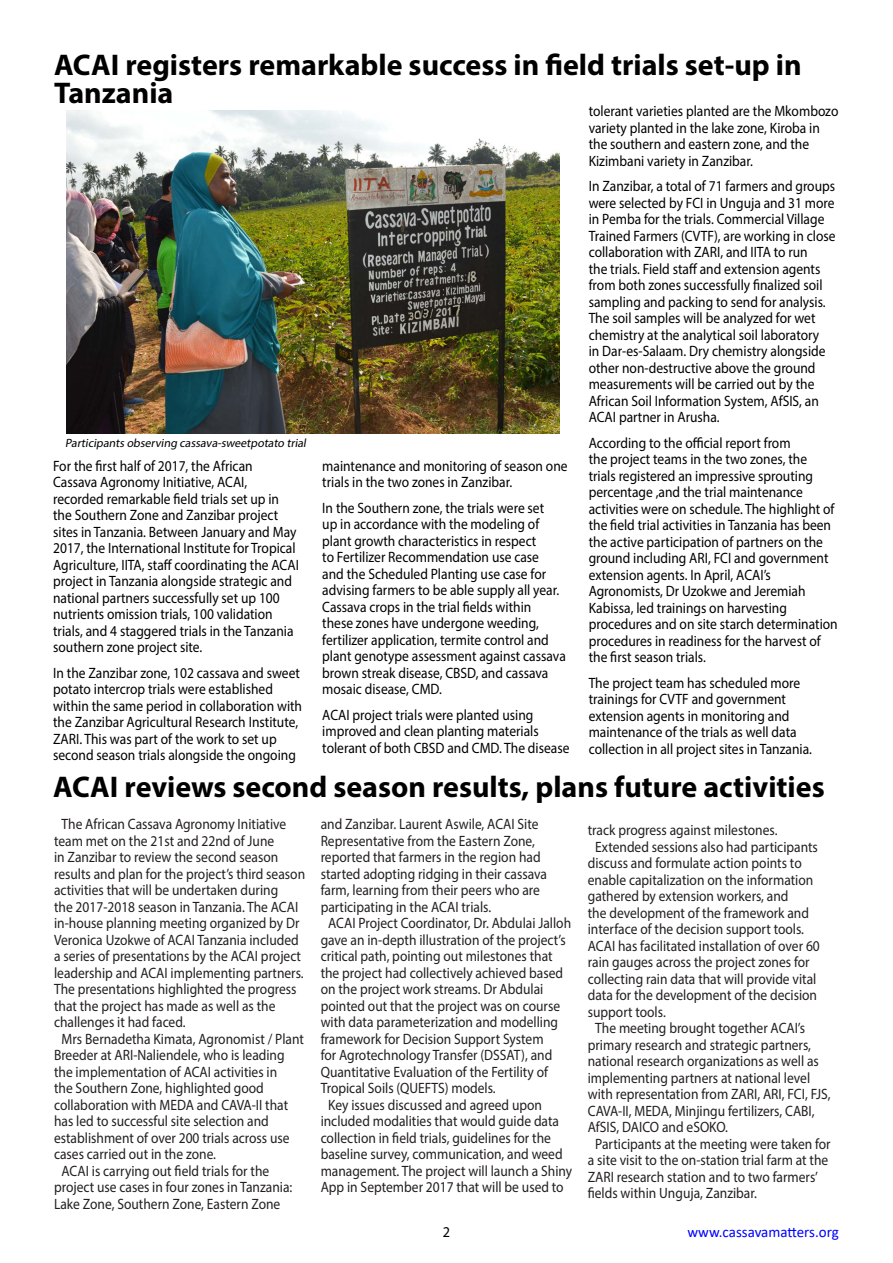
<style>
.page{position:relative;width:893px;height:1263px;background:#fff}
.page>*{position:absolute;margin:0;border:0;box-sizing:border-box;transform-origin:0 0}
.Body_text{font:700 30px/28.5px "Myriad Pro";color:#000}
.Body_text-2{font:15px/16.5px "Myriad Pro";color:#000;scale:.9 1}
.Body_text_with_inden{font:15px/16.5px "Myriad Pro";color:#231f20;scale:.9 1}
.t1{font:15px "Calibri";color:#00f}
.Body_text-3{font:15px "Myriad Pro";color:#000;scale:.95 1}
.Body_text-4{font:italic 12px "Myriad Pro";color:#000}
</style>
<div class="page">
<img style="left:66px;top:110px;width:494px;height:323px">
<p class="Body_text" style="left:54px;top:49px;width:749px">ACAI registers remarkable success in field trials set-up in<br>Tanzania</p>
<p class="Body_text-2" style="left:589px;top:103px;width:279px">tolerant varieties planted are the Mkombozo variety planted in the lake zone, Kiroba in the southern and eastern zone, and the Kizimbani variety in Zanzibar.</p>
<p class="Body_text-2" style="left:589px;top:178px;width:276px">In Zanzibar, a total of 71 farmers and groups were selected by FCI in Unguja and 31 more in Pemba for the trials. Commercial Village Trained Farmers (CVTF), are working in close collaboration with ZARI, and IITA to run<br>the trials. Field staff and extension agents from both zones successfully finalized soil sampling and packing to send for analysis.<br>The soil samples will be analyzed for wet chemistry at the analytical soil laboratory<br>in Dar-es-Salaam. Dry chemistry alongside other non-destructive above the ground measurements will be carried out by the African Soil Information System, AfSIS, an ACAI partner in Arusha.</p>
<p class="Body_text-2" style="left:589px;top:434px;width:278px">According to the official report from<br>the project teams in the two zones, the trials registered an impressive sprouting percentage ,and the trial maintenance activities were on schedule. The highlight of the field trial activities in Tanzania has been the active participation of partners on the ground including ARI, FCI and government extension agents. In April, ACAI’s Agronomists, Dr Uzokwe and Jeremiah Kabissa, led trainings on harvesting procedures and on site starch determination procedures in readiness for the harvest of the first season trials.</p>
<p class="Body_text-2" style="left:589px;top:674px;width:250px">The project team has scheduled more trainings for CVTF and government extension agents in monitoring and maintenance of the trials as well data collection in all project sites in Tanzania.</p>
<p class="Body_text-4" style="left:65px;top:435px;width:245px">Participants observing cassava-sweetpotato trial</p>
<p class="Body_text-2" style="left:53px;top:457px;width:275px">For the first half of 2017, the African Cassava Agronomy Initiative, ACAI, recorded remarkable field trials set up in the Southern Zone and Zanzibar project sites in Tanzania. Between January and May 2017, the International Institute for Tropical Agriculture, IITA, staff coordinating the ACAI project in Tanzania alongside strategic and national partners successfully set up 100 nutrients omission trials, 100 validation trials, and 4 staggered trials in the Tanzania southern zone project site.</p>
<p class="Body_text-2" style="left:53px;top:664px;width:278px">In the Zanzibar zone, 102 cassava and sweet potato intercrop trials were established within the same period in collaboration with the Zanzibar Agricultural Research Institute, ZARI. This was part of the work to set up second season trials alongside the ongoing</p>
<p class="Body_text-2" style="left:322px;top:457px;width:274px">maintenance and monitoring of season one trials in the two zones in Zanzibar.</p>
<p class="Body_text-2" style="left:322px;top:499px;width:272px">In the Southern zone, the trials were set<br>up in accordance with the modeling of plant growth characteristics in respect<br>to Fertilizer Recommendation use case<br>and the Scheduled Planting use case for advising farmers to be able supply all year.<br>Cassava crops in the trial fields within these zones have undergone weeding, fertilizer application, termite control and plant genotype assessment against cassava brown streak disease, CBSD, and cassava mosaic disease, CMD.</p>
<p class="Body_text-2" style="left:322px;top:706px;width:276px">ACAI project trials were planted using improved and clean planting materials tolerant of both CBSD and CMD. The disease</p>
<p class="Body_text" style="left:53px;top:772px;width:773px">ACAI reviews second season results, plans future activities</p>
<p class="Body_text_with_inden" style="left:54px;top:816px;width:280px;text-indent:8px">The African Cassava Agronomy Initiative team met on the 21st and 22nd of June<br>in Zanzibar to review the second season results and plan for the project’s third season activities that will be undertaken during<br>the 2017-2018 season in Tanzania. The ACAI in-house planning meeting organized by Dr Veronica Uzokwe of ACAI Tanzania included a series of presentations by the ACAI project leadership and ACAI implementing partners.<br>The presentations highlighted the progress that the project has made as well as the challenges it had faced.</p>
<p class="Body_text_with_inden" style="left:54px;top:1030px;width:279px;text-indent:8px">Mrs Bernadetha Kimata, Agronomist / Plant Breeder at ARI-Naliendele, who is leading the implementation of ACAI activities in<br>the Southern Zone, highlighted good collaboration with MEDA and CAVA-II that has led to successful site selection and establishment of over 200 trials across use cases carried out in the zone.</p>
<p class="Body_text_with_inden" style="left:54px;top:1162px;width:266px;text-indent:8px">ACAI is carrying out field trials for the project use cases in four zones in Tanzania:<br>Lake Zone, Southern Zone, Eastern Zone</p>
<p class="Body_text_with_inden" style="left:321px;top:816px;width:253px">and Zanzibar. Laurent Aswile, ACAI Site Representative from the Eastern Zone, reported that farmers in the region had started adopting ridging in their cassava farm, learning from their peers who are participating in the ACAI trials.</p>
<p class="Body_text_with_inden" style="left:321px;top:915px;width:280px;text-indent:8px">ACAI Project Coordinator, Dr. Abdulai Jalloh gave an in-depth illustration of the project’s critical path, pointing out milestones that the project had collectively achieved based on the project work streams. Dr Abdulai pointed out that the project was on course with data parameterization and modelling framework for Decision Support System<br>for Agrotechnology Transfer (DSSAT), and Quantitative Evaluation of the Fertility of Tropical Soils (QUEFTS) models.</p>
<p class="Body_text_with_inden" style="left:321px;top:1096px;width:281px;text-indent:8px">Key issues discussed and agreed upon included modalities that would guide data collection in field trials, guidelines for the baseline survey, communication, and weed management. The project will launch a Shiny App in September 2017 that will be used to</p>
<p class="Body_text_with_inden" style="left:588px;top:822px;width:212px">track progress against milestones.</p>
<p class="Body_text_with_inden" style="left:588px;top:838px;width:259px;text-indent:8px">Extended sessions also had participants discuss and formulate action points to enable capitalization on the information gathered by extension workers, and<br>the development of the framework and interface of the decision support tools.<br>ACAI has facilitated installation of over 60 rain gauges across the project zones for collecting rain data that will provide vital data for the development of the decision support tools.</p>
<p class="Body_text_with_inden" style="left:588px;top:1020px;width:271px;text-indent:8px">The meeting brought together ACAI’s primary research and strategic partners, national research organizations as well as implementing partners at national level with representation from ZARI, ARI, FCI, FJS, CAVA-II, MEDA, Minjingu fertilizers, CABI, AfSIS, DAICO and eSOKO.</p>
<p class="Body_text_with_inden" style="left:588px;top:1135px;width:271px;text-indent:8px">Participants at the meeting were taken for a site visit to the on-station trial farm at the ZARI research station and to two farmers’ fields within Unguja, Zanzibar.</p>
<p class="Body_text-3" style="left:443px;top:1223px;width:9px">2</p>
<p class="t1" style="left:687px;top:1221px;width:153px">www.cassavamatters.org</p>
</div>
